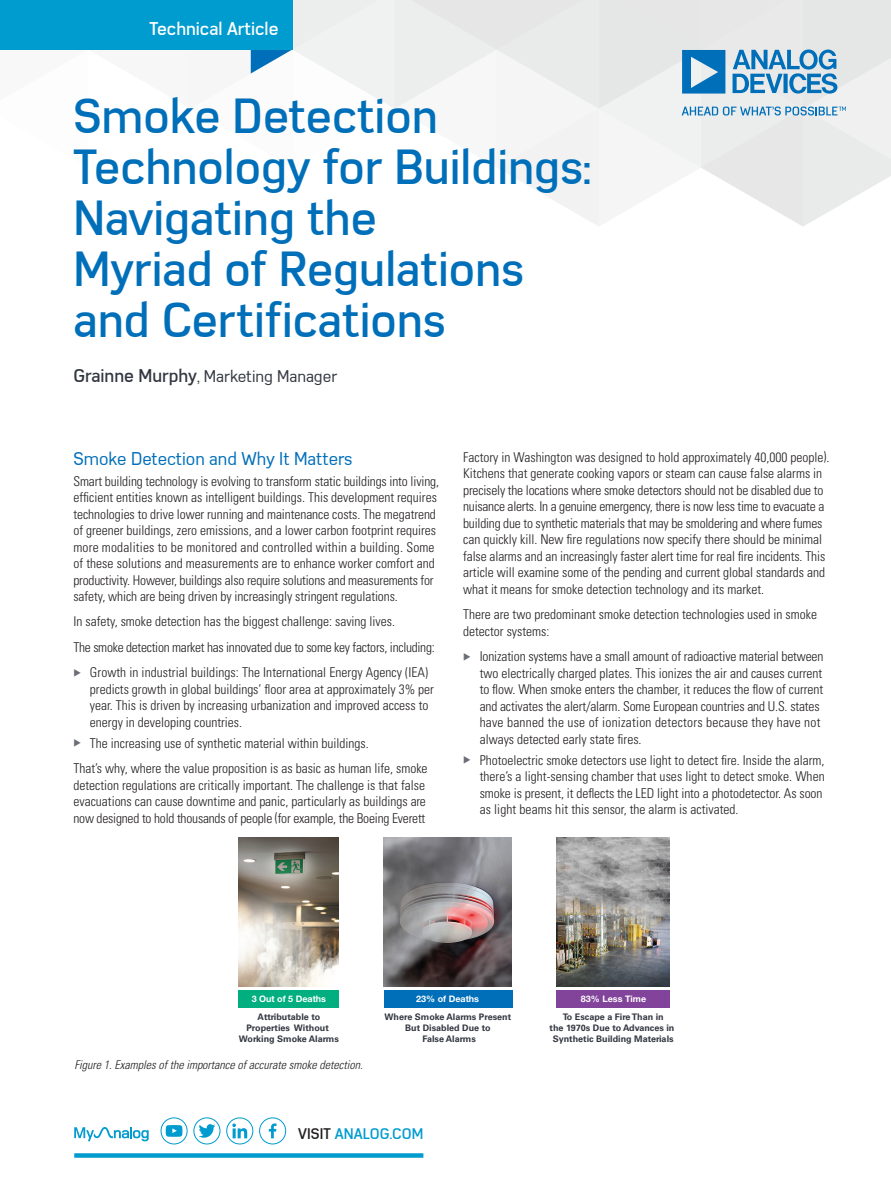
<style>
.page{position:relative;width:891px;height:1188px;background:#fff}
.page>*{position:absolute;margin:0;border:0;box-sizing:border-box;transform-origin:0 0}
.Headline{font:500 48px/51px "Azbuka Std";color:#006fb9}
.Heading_One{font:18px "Azbuka Std";color:#006fb9}
.t1{font:500 18px "Azbuka Std";color:#fff}
.Author__Line_2{font:16.5px "Azbuka Std";color:#323640}
.t2{font:500 15px "Azbuka Std";letter-spacing:.005em;color:#009bcf}
.Body_Copy{font:300 condensed 13.5px/16.5px "Univers LT Std";color:#231f20}
.Body_Copy-2{font:300 condensed 13.5px "Univers LT Std";letter-spacing:-.02em;color:#231f20}
.Captions{font:italic 300 condensed 12px "Univers LT Std";color:#231f20}
.t3{font:700 9px/10.8px "Univers LT Std";color:#323640;text-align:center}
.t4{font:700 9px "Helvetica Neue LT Std";color:#fff}
.s1{font-weight:500;font-size:18px}
.s2{color:#231f20}
</style>
<div class="page">
<img style="left:0;top:0;width:891px;height:226px">
<svg style="left:682px;top:107px;width:164px;height:9px"></svg>
<svg style="left:682px;top:50px;width:156px;height:44px;background:#71aad0"></svg>
<div style="left:74px;top:1153px;width:349px;height:5px;background:#009bcf"></div>
<svg style="left:74px;top:1127px;width:75px;height:14px"></svg>
<svg style="left:166px;top:1125px;width:16px;height:12px"></svg>
<div style="left:161px;top:1118px;width:27px;height:26px;border:1px solid #009bcf;border-radius:50%"></div>
<div style="left:194px;top:1118px;width:26px;height:26px;border:1px solid #009bcf;border-radius:50%"></div>
<svg style="left:199px;top:1124px;width:16px;height:14px"></svg>
<div style="left:226px;top:1118px;width:27px;height:26px;border:1px solid #009bcf;border-radius:50%"></div>
<svg style="left:232px;top:1124px;width:15px;height:14px"></svg>
<div style="left:259px;top:1118px;width:27px;height:26px;border:1px solid #009bcf;border-radius:50%"></div>
<svg style="left:269px;top:1124px;width:8px;height:14px"></svg>
<svg style="left:251px;top:49px;width:42px;height:25px"></svg>
<div style="left:0;top:0;width:293px;height:49px;background:#009bcf"></div>
<div style="left:239px;top:991px;width:100px;height:17px;background:#00ae80"></div>
<img style="left:384px;top:837px;width:127px;height:150px">
<div style="left:384px;top:991px;width:128px;height:17px;background:#006fb9"></div>
<img style="left:556px;top:837px;width:114px;height:150px">
<div style="left:556px;top:991px;width:114px;height:17px;background:#81449a"></div>
<img style="left:239px;top:837px;width:100px;height:150px">
<h2 class="t1" style="left:149px;top:17px;width:131px">Technical Article</h2>
<p class="Headline" style="left:73px;top:91px;width:519px">Smoke Detection<br>Technology for Buildings:<br>Navigating the<br>Myriad of Regulations and Certifications</p>
<p class="Author__Line_2" style="left:73px;top:367px;width:265px"><span class="s1">Grainne Murphy</span>, Marketing Manager</p>
<p class="Heading_One" style="left:73px;top:448px;width:281px">Smoke Detection and Why It Matters</p>
<p class="Body_Copy" style="left:73px;top:473px;width:367px">Smart building technology is evolving to transform static buildings into living, efficient entities known as intelligent buildings. This development requires technologies to drive lower running and maintenance costs. The megatrend of greener buildings, zero emissions, and a lower carbon footprint requires more modalities to be monitored and controlled within a building. Some of these solutions and measurements are to enhance worker comfort and productivity. However, buildings also require solutions and measurements for safety, which are being driven by increasingly stringent regulations.</p>
<p class="Body_Copy" style="left:73px;top:613px;width:323px">In safety, smoke detection has the biggest challenge: saving lives.</p>
<p class="Body_Copy-2" style="left:73px;top:639px;width:363px">The smoke detection market has innovated due to some key factors, including:</p>
<p class="Body_Copy" style="left:90px;top:664px;width:346px">Growth in industrial buildings: The International Energy Agency (IEA) predicts growth in global buildings’ floor area at approximately 3% per year. This is driven by increasing urbanization and improved access to energy in developing countries.</p>
<p class="Body_Copy" style="left:90px;top:735px;width:280px">The increasing use of synthetic material within buildings.</p>
<p class="Body_Copy" style="left:73px;top:760px;width:356px">That’s why, where the value proposition is as basic as human life, smoke detection regulations are critically important. The challenge is that false evacuations can cause downtime and panic, particularly as buildings are now designed to hold thousands of people (for example, the Boeing Everett</p>
<p class="Body_Copy" style="left:463px;top:449px;width:368px">Factory in Washington was designed to hold approximately 40,000 people).<br>Kitchens that generate cooking vapors or steam can cause false alarms in precisely the locations where smoke detectors should not be disabled due to nuisance alerts. In a genuine emergency, there is now less time to evacuate a building due to synthetic materials that may be smoldering and where fumes can quickly kill. New fire regulations now specify there should be minimal false alarms and an increasingly faster alert time for real fire incidents. This article will examine some of the pending and current global standards and what it means for smoke detection technology and its market.</p>
<p class="Body_Copy" style="left:463px;top:606px;width:355px">There are two predominant smoke detection technologies used in smoke detector systems:</p>
<p class="Body_Copy" style="left:480px;top:648px;width:345px">Ionization systems have a small amount of radioactive material between two electrically charged plates. This ionizes the air and causes current to flow. When smoke enters the chamber, it reduces the flow of current and activates the alert/alarm. Some European countries and U.S. states have banned the use of ionization detectors because they have not always detected early state fires.</p>
<p class="Body_Copy" style="left:480px;top:752px;width:347px">Photoelectric smoke detectors use light to detect fire. Inside the alarm, there’s a light-sensing chamber that uses light to detect smoke. When smoke is present, it deflects the LED light into a photodetector. As soon as light beams hit this sensor, the alarm is activated.</p>
<p class="t4" style="left:252px;top:993px;width:76px">3 Out of 5 Deaths</p>
<p class="t3" style="left:239px;top:1012px;width:101px">Attributable to<br>Properties Without<br>Working Smoke Alarms</p>
<p class="Captions" style="left:74px;top:1058px;width:290px">Figure 1. Examples of the importance of accurate smoke detection.</p>
<p class="t4" style="left:416px;top:993px;width:64px">23% of Deaths</p>
<p class="t3" style="left:385px;top:1012px;width:128px">Where Smoke Alarms Present<br>But Disabled Due to<br>False Alarms</p>
<p class="t2" style="left:298px;top:1124px;width:127px"><span class="s2">VISIT</span> ANALOG.COM</p>
<p class="t4" style="left:581px;top:993px;width:67px">83% Less Time</p>
<p class="t3" style="left:550px;top:1012px;width:126px">To Escape a Fire Than in<br>the 1970s Due to Advances in<br>Synthetic Building Materials</p>
</div>
